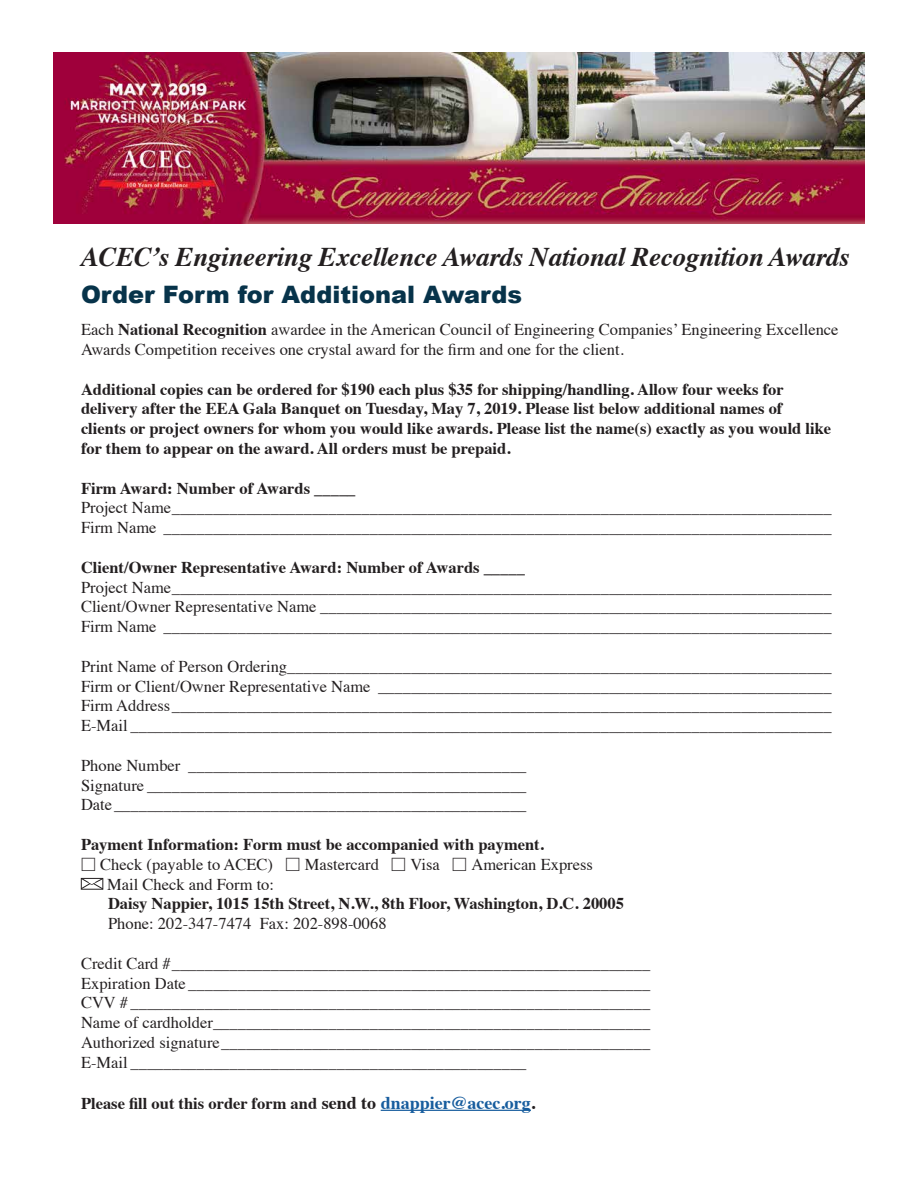
<style>
.page{position:relative;width:918px;height:1188px;background:#fff}
.page>*{position:absolute;margin:0;border:0;box-sizing:border-box;transform-origin:0 0}
.t1{font:italic 700 27px "Times";letter-spacing:-.01em;color:#231f20}
.t2{font:900 24px "Arial";color:#07334a}
.t3{font:16.5px/19.8px "Times";color:#231f20;text-align:justify}
.t4{font:700 16.5px/19.8px "Times";color:#231f20}
.s1{font-weight:700}
.s2{font-family:"Universal Newswith Comm Pi"}
.s3{font-size:18px}
.s4{font-size:18px;color:#175d9e}
</style>
<div class="page">
<hr style="left:381px;top:1110px;width:150px;height:1px;background:#175d9e">
<svg style="left:81px;top:878px;width:23px;height:12px"></svg>
<img style="left:53px;top:53px;width:811px;height:170px">
<h1 class="t1" style="left:81px;top:232px;width:770px">ACEC’s Engineering Excellence Awards National Recognition Awards</h1>
<h2 class="t2" style="left:81px;top:277px;width:443px">Order Form for Additional Awards</h2>
<p class="t3" style="left:81px;top:318px;width:759px">Each <span class="s1">National Recognition</span> awardee in the American Council of Engineering Companies’ Engineering Excellence<br>Awards Competition receives one crystal award for the firm and one for the client.</p>
<p class="t4" style="left:81px;top:377px;width:752px">Additional copies can be ordered for $190 each plus $35 for shipping/handling. Allow four weeks for delivery after the EEA Gala Banquet on Tuesday, May 7, 2019. Please list below additional names of clients or project owners for whom you would like awards. Please list the name(s) exactly as you would like for them to appear on the award. All orders must be prepaid.</p>
<p class="t4" style="left:81px;top:476px;width:276px">Firm Award: Number of Awards _____</p>
<p class="t3" style="left:81px;top:496px;width:752px">Project Name________________________________________________________________________________<br>Firm Name _________________________________________________________________________________</p>
<p class="t4" style="left:81px;top:555px;width:445px">Client/Owner Representative Award: Number of Awards _____</p>
<p class="t3" style="left:81px;top:576px;width:752px">Project Name________________________________________________________________________________ Client/Owner Representative Name ______________________________________________________________ Firm Name _________________________________________________________________________________</p>
<p class="t3" style="left:81px;top:655px;width:752px">Print Name of Person Ordering__________________________________________________________________ Firm or Client/Owner Representative Name _______________________________________________________ Firm Address________________________________________________________________________________ E-Mail _____________________________________________________________________________________</p>
<p class="t3" style="left:81px;top:754px;width:447px">Phone Number _________________________________________ Signature ______________________________________________ Date__________________________________________________</p>
<p class="t4" style="left:81px;top:833px;width:464px">Payment Information: Form must be accompanied with payment.</p>
<p class="t3" style="left:100px;top:853px;width:494px">Check (payable to ACEC) <span class="s2">M</span> Mastercard <span class="s2">M</span> Visa <span class="s2">M</span> American Express</p>
<p class="t3" style="left:107px;top:873px;width:168px">Mail Check and Form to:</p>
<p class="t4" style="left:108px;top:892px;width:517px">Daisy Nappier, 1015 15th Street, N.W., 8th Floor, Washington, D.C. 20005</p>
<p class="t3" style="left:108px;top:912px;width:280px">Phone: 202-347-7474 Fax: 202-898-0068</p>
<p class="t3" style="left:81px;top:952px;width:571px">Credit Card #__________________________________________________________ Expiration Date ________________________________________________________ CVV # _______________________________________________________________ Name of cardholder_____________________________________________________ Authorized signature____________________________________________________ E-Mail ________________________________________________</p>
<p class="t4" style="left:81px;top:1092px;width:456px">Please fill out this order form and <span class="s3">send to</span> <span class="s4">dnappier@acec.org</span><span class="s3">.</span></p>
</div>
